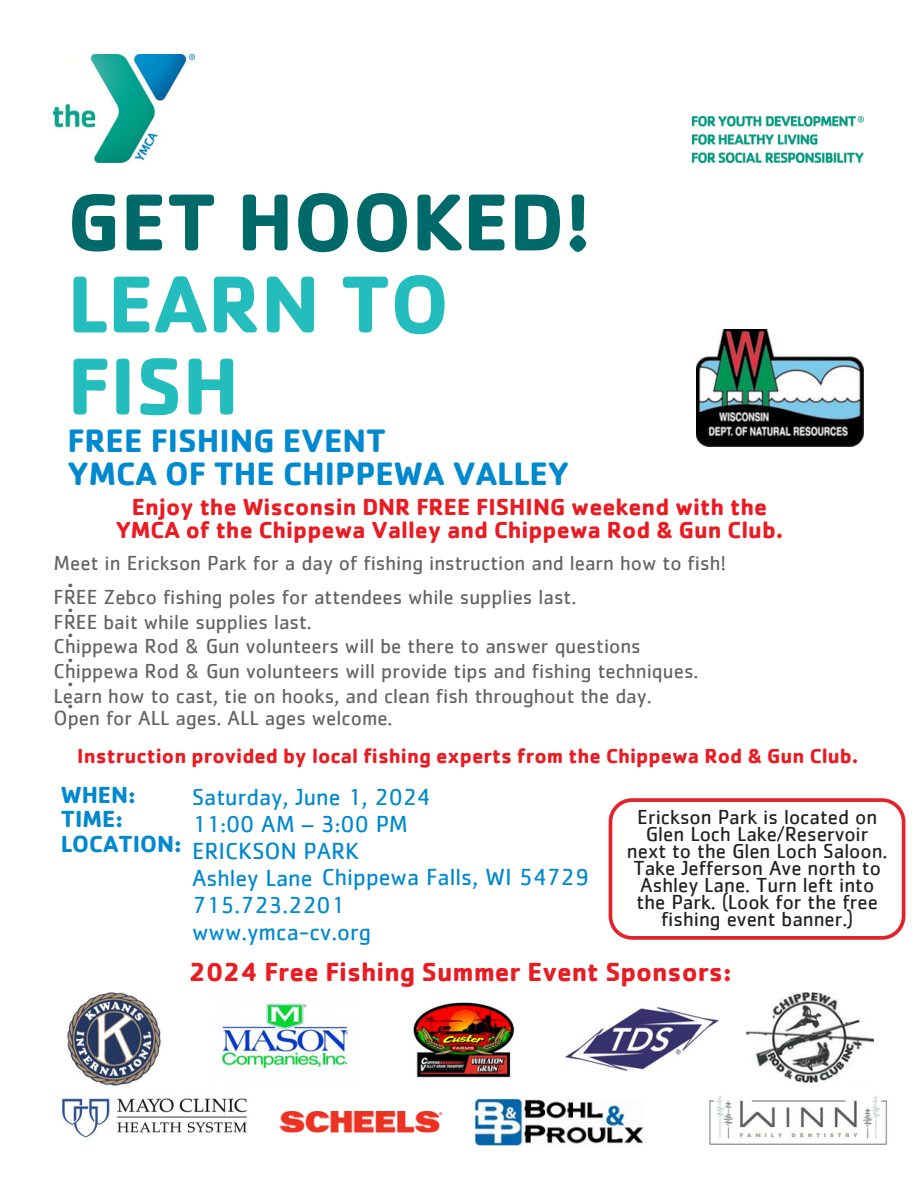
<style>
.page{position:relative;width:918px;height:1188px;background:#fff}
.page>*{position:absolute;margin:0;border:0;box-sizing:border-box;transform-origin:0 0}
.t1{font:700 83.7px/82.1px "Cachet";color:#23bdbe}
.t2{font:700 33.45px/32.8px "Cachet";color:#0089cf}
.t3{font:700 27px "Cachet";color:#e91c23}
.t4{font:24px/27px "Cachet";color:#0089cf}
.t5{font:700 24px/22.5px "Cachet";color:#e91c23;text-align:center}
.t6{font:700 24px/24.8px "Cachet";color:#0089cf}
.t7{font:21px "Cachet";color:#626365}
.t8{font:21px/16.8px "Cachet";color:#231f20;text-align:center}
.t9{font:21px "Cachet";color:#626366}
.t10{font:700 21px "Cachet";color:#e91c23}
.t11{font:15px/24.8px "IBM Plex Sans";color:#626365;text-align:justify}
.s1{color:#006a6a}
.s2{color:#626366}
</style>
<div class="page">
<img style="left:54px;top:54px;width:140px;height:108px">
<img style="left:693px;top:117px;width:171px;height:46px">
<img style="left:746px;top:992px;width:127px;height:90px">
<img style="left:697px;top:330px;width:166px;height:117px">
<div style="left:605px;top:795px;width:304px;height:148px;border:7px solid #e32329;border-radius:24px"></div>
<img style="left:279px;top:1111px;width:163px;height:21px">
<img style="left:68px;top:992px;width:93px;height:94px">
<img style="left:220px;top:1003px;width:129px;height:67px">
<img style="left:413px;top:1002px;width:102px;height:76px">
<img style="left:476px;top:1099px;width:166px;height:46px">
<img style="left:709px;top:1096px;width:178px;height:49px">
<img style="left:565px;top:1007px;width:153px;height:63px">
<img style="left:61px;top:1098px;width:186px;height:40px">
<p class="t1" style="left:68px;top:178px;width:525px"><span class="s1">GET HOOKED!<br></span>LEARN TO<br>FISH</p>
<p class="t2" style="left:68px;top:423px;width:503px">FREE FISHING EVENT<br>YMCA OF THE CHIPPEWA VALLEY</p>
<h6 class="t5" style="left:116px;top:495px;width:669px">Enjoy the Wisconsin DNR FREE FISHING weekend with the<br>YMCA of the Chippewa Valley and Chippewa Rod &amp; Gun Club.</h6>
<h3 class="t7" style="left:54px;top:554px;width:674px">Meet in Erickson Park for a day of fishing instruction and learn how to fish!</h3>
<h5 class="t7" style="left:54px;top:587px;width:524px">FREE Zebco fishing poles for attendees while supplies last.</h5>
<h5 class="t7" style="left:54px;top:612px;width:260px">FREE bait while supplies last.</h5>
<p class="t9" style="left:54px;top:637px;width:589px">Chippewa Rod &amp; Gun volunteers will be there to answer questions</p>
<p class="t9" style="left:54px;top:662px;width:646px">Chippewa Rod &amp; Gun volunteers will provide tips and fishing techniques.</p>
<h2 class="t7" style="left:54px;top:686px;width:600px">Learn how to cast, tie on hooks, and clean fish throughout the day.</h2>
<p class="t7" style="left:54px;top:709px;width:340px">Open for ALL ages. ALL ages welcome.</p>
<p class="t11" style="left:68px;top:572px;width:7px">• • <span class="s2">• • </span>•</p>
<p class="t11" style="left:68px;top:693px;width:7px">•</p>
<p class="t10" style="left:77px;top:742px;width:783px">Instruction provided by local fishing experts from the Chippewa Rod &amp; Gun Club.</p>
<p class="t4" style="left:192px;top:784px;width:398px">Saturday, June 1, 2024<br>11:00 AM – 3:00 PM<br>ERICKSON PARK<br>Ashley Lane Chippewa Falls, WI 54729<br>715.723.2201<br>www.ymca-cv.org</p>
<p class="t3" style="left:189px;top:955px;width:544px">2024 Free Fishing Summer Event Sponsors:</p>
<p class="t6" style="left:61px;top:781px;width:123px">WHEN:<br>TIME:<br>LOCATION:</p>
<p class="t8" style="left:627px;top:810px;width:262px">Erickson Park is located on<br>Glen Loch Lake/Reservoir next to the Glen Loch Saloon.<br>Take Jefferson Ave north to<br>Ashley Lane. Turn left into the Park. (Look for the free fishing event banner.)</p>
</div>
